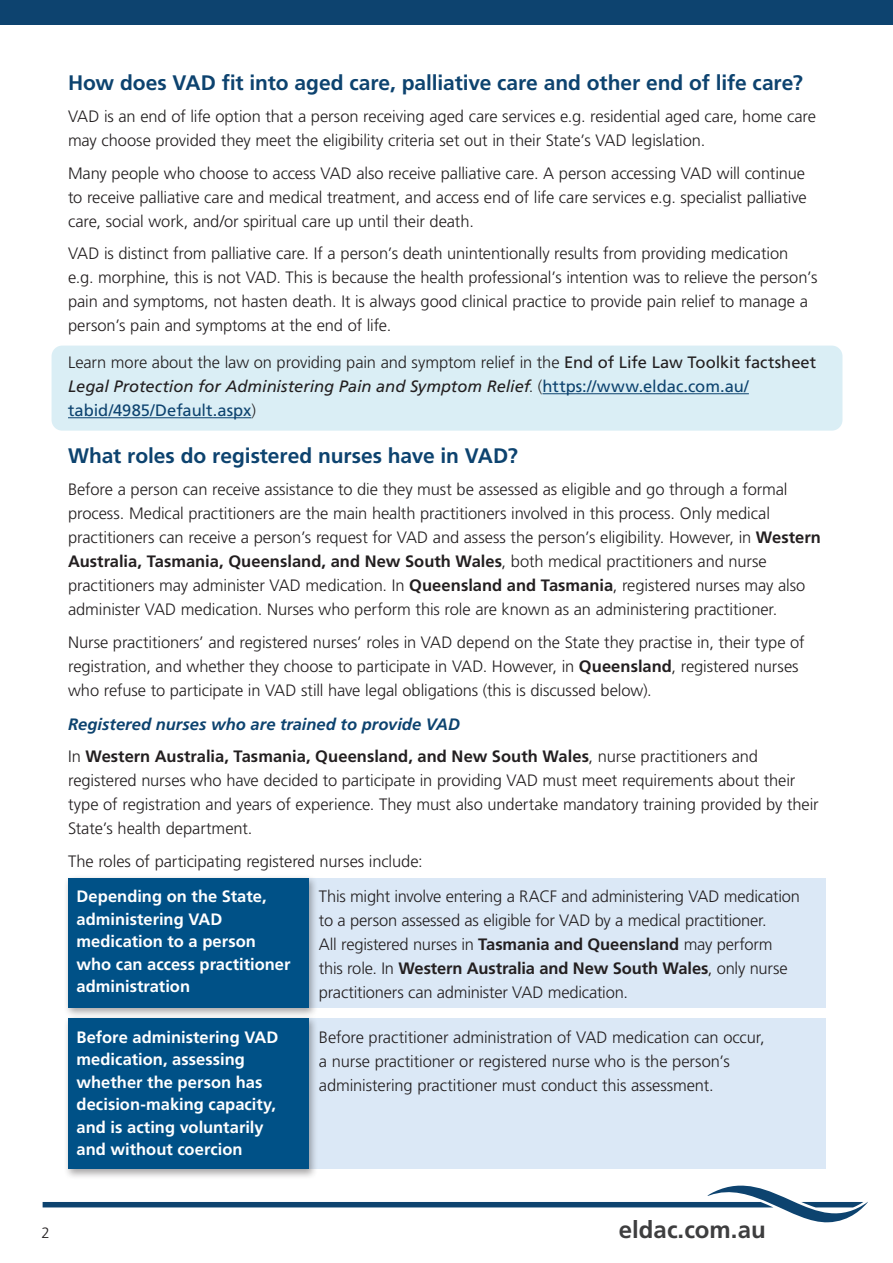
<style>
.page{position:relative;width:893px;height:1263px;background:#fff}
.page>*{position:absolute;margin:0;border:0;box-sizing:border-box;transform-origin:0 0}
.t1{font:700 24px "Frutiger LT Pro";color:#3e3e3f}
._14pt_Text_Heading{font:700 21px "Frutiger LT Pro";letter-spacing:-.005em;color:#0d436f}
._11pt_text{font:300 16.5px/24px "Frutiger LT Pro";letter-spacing:-.005em;color:#231f20}
._11pt_text-2{font:700 16.5px/22.5px "Frutiger LT Pro";color:#fff}
._11pt_italic_bold_heading{font:italic 700 16.5px "Frutiger LT Pro";color:#0d436f}
.t2{font:300 15px "Frutiger LT Pro";color:#231f20}
.s1{font-weight:400}
.s2{font-weight:400;font-style:italic}
.s3{font-weight:400;color:#0d436f}
.s4{font-weight:700}
</style>
<div class="page">
<svg style="left:43px;top:1164px;width:825px;height:59px"></svg>
<div style="left:281px;top:878px;width:544px;height:130px;background:#dbe8f6"></div>
<div style="left:64px;top:874px;width:255px;height:144px;background:#231f20;opacity:.4"></div>
<div style="left:68px;top:878px;width:240px;height:130px;background:#005187"></div>
<div style="left:281px;top:1018px;width:544px;height:151px;background:#dbe8f6"></div>
<div style="left:64px;top:1014px;width:255px;height:165px;background:#231f20;opacity:.4"></div>
<div style="left:68px;top:1018px;width:240px;height:151px;background:#005187"></div>
<div style="left:52px;top:346px;width:790px;height:85px;background:#daeef5;border-radius:11px"></div>
<div style="left:0;top:0;width:893px;height:25px;background:#0d436f"></div>
<hr style="left:542px;top:393px;width:207px;height:1px;background:#0d436f">
<hr style="left:68px;top:417px;width:183px;height:1px;background:#0d436f">
<h2 class="_14pt_Text_Heading" style="left:68px;top:70px;width:736px">How does VAD fit into aged care, palliative care and other end of life care?</h2>
<p class="_11pt_text" style="left:68px;top:105px;width:750px">VAD is an end of life option that a person receiving aged care services e.g. residential aged care, home care may choose provided they meet the eligibility criteria set out in their State’s VAD legislation.</p>
<p class="_11pt_text" style="left:68px;top:161px;width:740px;text-align:justify">Many people who choose to access VAD also receive palliative care. A person accessing VAD will continue to receive palliative care and medical treatment, and access end of life care services e.g. specialist palliative care, social work, and/or spiritual care up until their death.</p>
<p class="_11pt_text" style="left:68px;top:242px;width:751px">VAD is distinct from palliative care. If a person’s death unintentionally results from providing medication e.g. morphine, this is not VAD. This is because the health professional’s intention was to relieve the person’s pain and symptoms, not hasten death. It is always good clinical practice to provide pain relief to manage a person’s pain and symptoms at the end of life.</p>
<p class="_11pt_text" style="left:68px;top:350px;width:750px">Learn more about the law on providing pain and symptom relief in the <span class="s1">End of Life Law Toolkit factsheet<br></span><span class="s2">Legal Protection for Administering Pain and Symptom Relief</span>. (<span class="s3">https://www.eldac.com.au/ tabid/4985/Default.aspx</span>)</p>
<h2 class="_14pt_Text_Heading" style="left:68px;top:443px;width:451px">What roles do registered nurses have in VAD?</h2>
<p class="_11pt_text" style="left:68px;top:478px;width:754px">Before a person can receive assistance to die they must be assessed as eligible and go through a formal process. Medical practitioners are the main health practitioners involved in this process. Only medical practitioners can receive a person’s request for VAD and assess the person’s eligibility. However, in <span class="s4">Western Australia, Tasmania, Queensland, and New South Wales</span>, both medical practitioners and nurse practitioners may administer VAD medication. In <span class="s4">Queensland and Tasmania</span>, registered nurses may also administer VAD medication. Nurses who perform this role are known as an administering practitioner.</p>
<p class="_11pt_text" style="left:68px;top:630px;width:738px">Nurse practitioners’ and registered nurses’ roles in VAD depend on the State they practise in, their type of registration, and whether they choose to participate in VAD. However, in <span class="s4">Queensland</span>, registered nurses who refuse to participate in VAD still have legal obligations (this is discussed below).</p>
<h2 class="_11pt_italic_bold_heading" style="left:68px;top:714px;width:394px">Registered nurses who are trained to provide VAD</h2>
<p class="_11pt_text" style="left:68px;top:745px;width:752px">In <span class="s4">Western Australia, Tasmania, Queensland, and New South Wales</span>, nurse practitioners and registered nurses who have decided to participate in providing VAD must meet requirements about their type of registration and years of experience. They must also undertake mandatory training provided by their State’s health department.</p>
<p class="_11pt_text" style="left:68px;top:849px;width:356px">The roles of participating registered nurses include:</p>
<p class="_11pt_text-2" style="left:77px;top:885px;width:216px">Depending on the State, administering VAD medication to a person who can access practitioner administration</p>
<p class="_11pt_text" style="left:319px;top:885px;width:483px">This might involve entering a RACF and administering VAD medication to a person assessed as eligible for VAD by a medical practitioner.<br>All registered nurses in <span class="s4">Tasmania and Queensland</span> may perform this role. In <span class="s4">Western Australia and New South Wales</span>, only nurse practitioners can administer VAD medication.</p>
<p class="_11pt_text-2" style="left:77px;top:1026px;width:203px">Before administering VAD medication, assessing whether the person has decision-making capacity, and is acting voluntarily and without coercion</p>
<p class="_11pt_text" style="left:319px;top:1025px;width:447px">Before practitioner administration of VAD medication can occur, a nurse practitioner or registered nurse who is the person’s administering practitioner must conduct this assessment.</p>
<p class="t2" style="left:42px;top:1224px;width:10px">2</p>
<h1 class="t1" style="left:619px;top:1215px;width:148px">eldac.com.au</h1>
</div>
